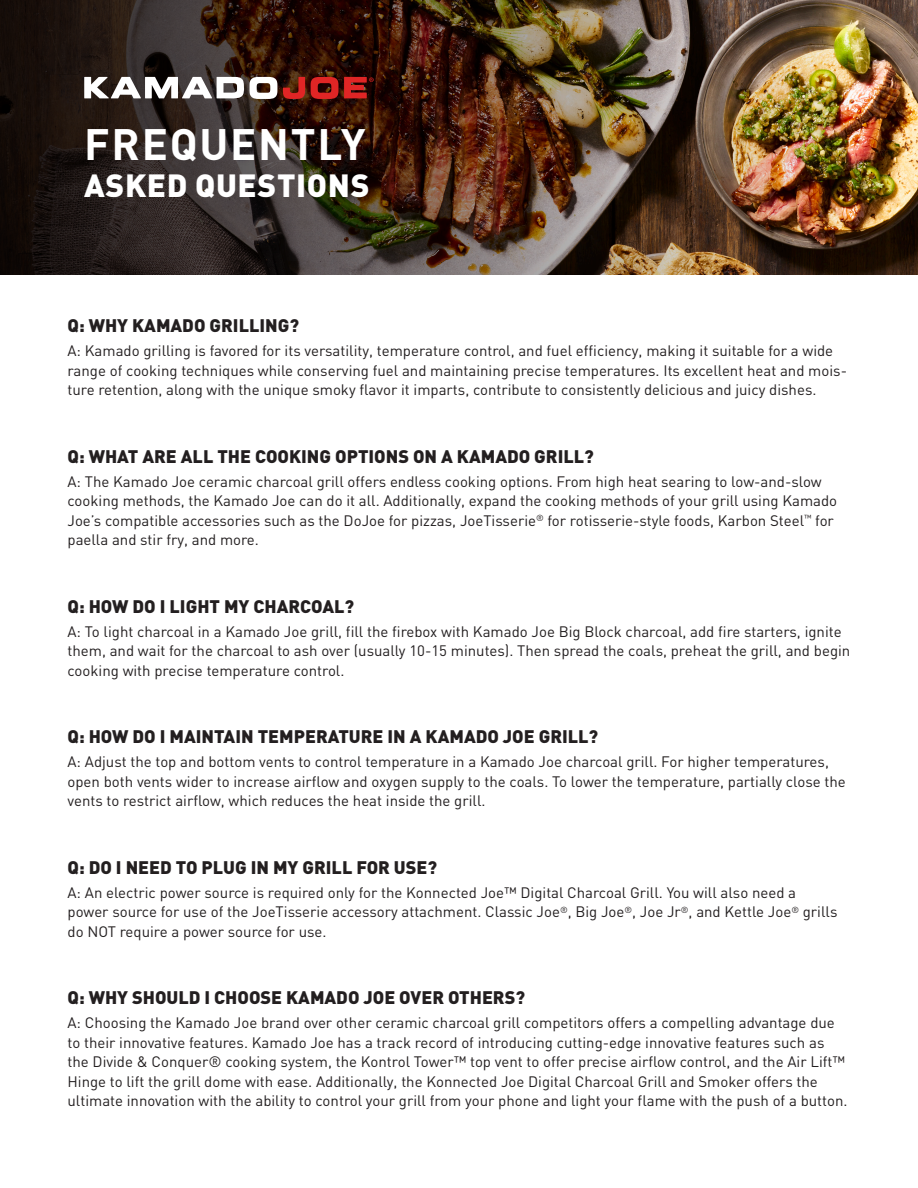
<style>
.page{position:relative;width:918px;height:1188px;background:#fff}
.page>*{position:absolute;margin:0;border:0;box-sizing:border-box;transform-origin:0 0}
.t1{font:700 43.5px "DIN";letter-spacing:.04em;color:#fff}
.t2{font:900 31.65px "DIN";letter-spacing:.02em;color:#fff}
.t3{font:900 18px "DIN";color:#231f20}
.t4{font:15px/19.5px "DIN";color:#231f20}
</style>
<div class="page">
<img style="left:850px;top:0;width:68px;height:274px">
<img style="left:0;top:0;width:850px;height:274px">
<svg style="left:283px;top:77px;width:22px;height:22px"></svg>
<svg style="left:311px;top:77px;width:27px;height:22px"></svg>
<svg style="left:344px;top:77px;width:30px;height:21px"></svg>
<svg style="left:84px;top:77px;width:193px;height:22px"></svg>
<p class="t1" style="left:84px;top:116px;width:283px">FREQUENTLY</p>
<p class="t2" style="left:84px;top:164px;width:287px">ASKED QUESTIONS</p>
<p class="t3" style="left:68px;top:314px;width:233px">Q: WHY KAMADO GRILLING?</p>
<p class="t4" style="left:68px;top:341px;width:781px">A: Kamado grilling is favored for its versatility, temperature control, and fuel efficiency, making it suitable for a wide range of cooking techniques while conserving fuel and maintaining precise temperatures. Its excellent heat and mois&shy;ture retention, along with the unique smoky flavor it imparts, contribute to consistently delicious and juicy dishes.</p>
<p class="t3" style="left:68px;top:444px;width:528px">Q: WHAT ARE ALL THE COOKING OPTIONS ON A KAMADO GRILL?</p>
<p class="t4" style="left:68px;top:472px;width:771px">A: The Kamado Joe ceramic charcoal grill offers endless cooking options. From high heat searing to low-and-slow cooking methods, the Kamado Joe can do it all. Additionally, expand the cooking methods of your grill using Kamado Joe’s compatible accessories such as the DoJoe for pizzas, JoeTisserie<sup>®</sup> for rotisserie-style foods, Karbon Steel<sup>™</sup> for paella and stir fry, and more.</p>
<p class="t3" style="left:68px;top:594px;width:288px">Q: HOW DO I LIGHT MY CHARCOAL?</p>
<p class="t4" style="left:68px;top:622px;width:784px">A: To light charcoal in a Kamado Joe grill, fill the firebox with Kamado Joe Big Block charcoal, add fire starters, ignite them, and wait for the charcoal to ash over (usually 10-15 minutes). Then spread the coals, preheat the grill, and begin cooking with precise temperature control.</p>
<p class="t3" style="left:68px;top:725px;width:532px">Q: HOW DO I MAINTAIN TEMPERATURE IN A KAMADO JOE GRILL?</p>
<p class="t4" style="left:68px;top:752px;width:780px">A: Adjust the top and bottom vents to control temperature in a Kamado Joe charcoal grill. For higher temperatures, open both vents wider to increase airflow and oxygen supply to the coals. To lower the temperature, partially close the vents to restrict airflow, which reduces the heat inside the grill.</p>
<p class="t3" style="left:68px;top:855px;width:371px">Q: DO I NEED TO PLUG IN MY GRILL FOR USE?</p>
<p class="t4" style="left:68px;top:883px;width:730px">A: An electric power source is required only for the Konnected Joe™️ Digital Charcoal Grill. You will also need a</p>
<p class="t4" style="left:68px;top:902px;width:771px">power source for use of the JoeTisserie accessory attachment. Classic Joe<sup>®</sup>, Big Joe<sup>®</sup>, Joe Jr<sup>®</sup>, and Kettle Joe<sup>®</sup> grills do NOT require a power source for use.</p>
<p class="t3" style="left:68px;top:986px;width:459px">Q: WHY SHOULD I CHOOSE KAMADO JOE OVER OTHERS?</p>
<p class="t4" style="left:68px;top:1013px;width:782px">A: Choosing the Kamado Joe brand over other ceramic charcoal grill competitors offers a compelling advantage due to their innovative features. Kamado Joe has a track record of introducing cutting-edge innovative features such as the Divide &amp; Conquer®️ cooking system, the Kontrol Tower™️ top vent to offer precise airflow control, and the Air Lift™️ Hinge to lift the grill dome with ease. Additionally, the Konnected Joe Digital Charcoal Grill and Smoker offers the ultimate innovation with the ability to control your grill from your phone and light your flame with the push of a button.</p>
</div>
